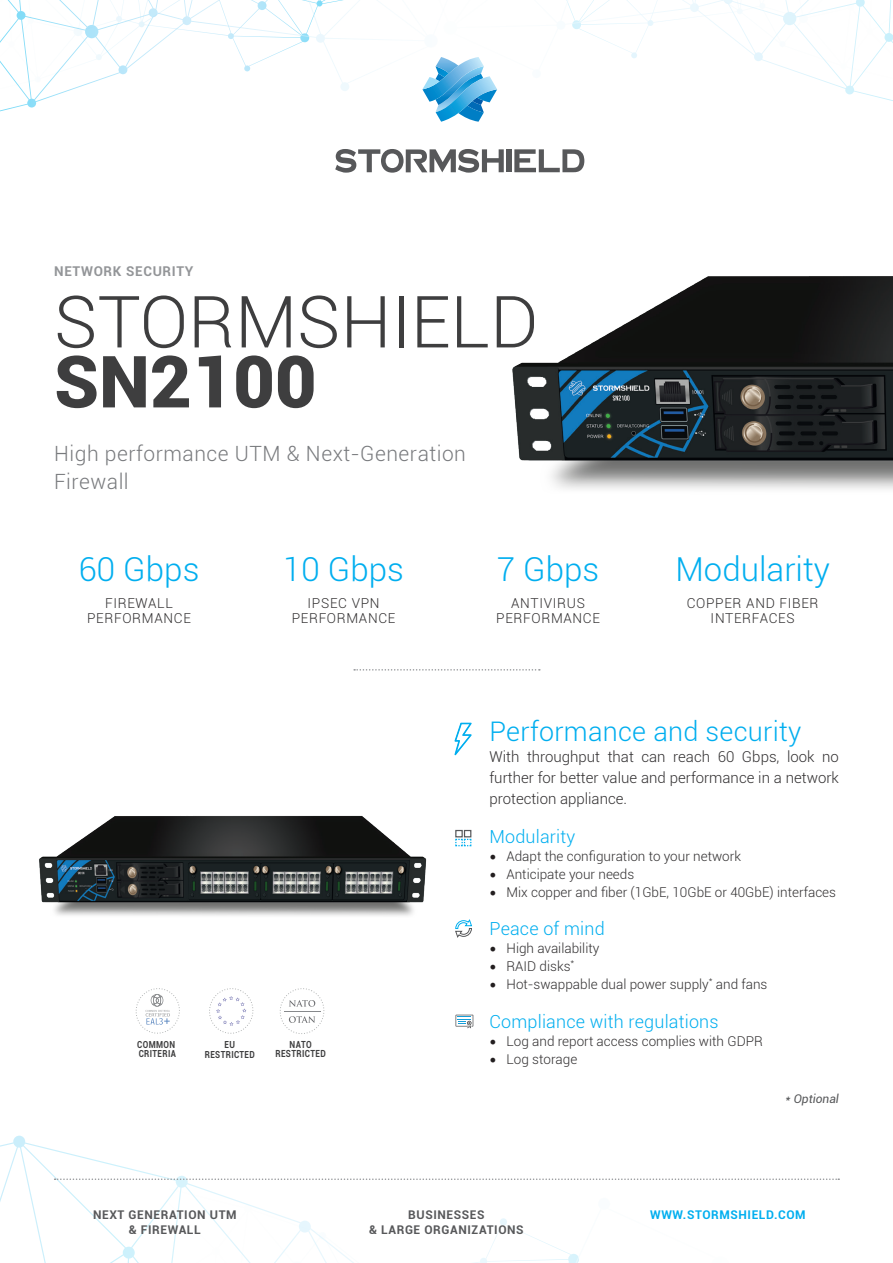
<style>
.page{position:relative;width:893px;height:1263px;background:#fff}
.page>*{position:absolute;margin:0;border:0;box-sizing:border-box;transform-origin:0 0}
.t1{font:300 72px "Roboto";color:#3e3e3f}
.t2{font:900 72px "Roboto";color:#3e3e3f}
.t3{font:300 33px "Roboto";color:#00aeef}
.t4{font:300 27px "Roboto";letter-spacing:.01em;color:#00aeef}
.t5{font:300 21px/28.2px "Roboto";letter-spacing:.025em;color:#787a7d}
.t6{font:300 18px "Roboto";letter-spacing:.01em;color:#00aeef}
.t7{font:300 15px/21px "Roboto";color:#312f30;text-align:justify}
.t8{font:300 13.65px/15px "Roboto";letter-spacing:.05em;color:#312f30;text-align:center}
.t9{font:300 13.5px "Roboto";color:#312f30}
.t10{font:700 13.5px "Roboto";letter-spacing:.05em;color:#939598}
.t11{font:700 12px/14.7px "Roboto";letter-spacing:.05em;color:#57585a;text-align:center}
.t12{font:700 12px "Roboto";letter-spacing:.05em;color:#00aeef}
.t13{font:italic 12px "Roboto";color:#57585a}
.t14{font:700 9.75px/9.4px "Roboto";letter-spacing:.05em;color:#3e3e3f;text-align:center;scale:.83 1}
.s1{font-family:"Minion Pro";font-weight:400;font-size:18px;color:#231f20}
</style>
<div class="page">
<svg style="left:0;top:0;width:308px;height:112px"></svg>
<svg style="left:0;top:1135px;width:840px;height:128px"></svg>
<div style="left:507px;top:149px;width:5px;height:23px;background:#57585a"></div>
<svg style="left:514px;top:149px;width:70px;height:23px"></svg>
<svg style="left:335px;top:149px;width:169px;height:23px"></svg>
<svg style="left:308px;top:0;width:585px;height:122px"></svg>
<svg style="left:55px;top:1178px;width:784px;height:2px"></svg>
<svg style="left:354px;top:669px;width:186px;height:2px"></svg>
<svg style="left:135px;top:988px;width:45px;height:46px"></svg>
<svg style="left:209px;top:988px;width:45px;height:46px"></svg>
<svg style="left:279px;top:988px;width:46px;height:46px"></svg>
<hr style="left:284px;top:1011px;width:36px;height:1px;background:#87898c">
<img style="left:39px;top:815px;width:388px;height:101px">
<img style="left:512px;top:276px;width:381px;height:213px">
<svg style="left:454px;top:723px;width:18px;height:32px"></svg>
<div style="left:455px;top:830px;width:8px;height:7px;border:1px solid #57585a"></div>
<div style="left:464px;top:830px;width:7px;height:7px;border:1px solid #57585a"></div>
<svg style="left:455px;top:838px;width:17px;height:8px"></svg>
<svg style="left:455px;top:1015px;width:18px;height:13px"></svg>
<svg style="left:455px;top:920px;width:17px;height:17px"></svg>
<p class="t10" style="left:54px;top:261px;width:141px">NETWORK SECURITY</p>
<h1 class="t1" style="left:54px;top:272px;width:486px">STORMSHIELD</h1>
<h1 class="t2" style="left:54px;top:331px;width:264px">SN2100</h1>
<h3 class="t5" style="left:54px;top:439px;width:413px">High performance UTM &amp; Next-Generation<br>Firewall</h3>
<h2 class="t3" style="left:79px;top:546px;width:122px">60 Gbps</h2>
<p class="t8" style="left:87px;top:595px;width:105px">FIREWALL<br>PERFORMANCE</p>
<h2 class="t3" style="left:283px;top:546px;width:122px">10 Gbps</h2>
<p class="t8" style="left:292px;top:595px;width:105px">IPSEC VPN<br>PERFORMANCE</p>
<h2 class="t3" style="left:497px;top:546px;width:104px">7 Gbps</h2>
<p class="t8" style="left:496px;top:595px;width:105px">ANTIVIRUS<br>PERFORMANCE</p>
<h2 class="t3" style="left:675px;top:546px;width:156px">Modularity</h2>
<p class="t8" style="left:687px;top:595px;width:133px">COPPER AND FIBER<br>INTERFACES</p>
<p class="t14" style="left:137px;top:1039px;width:48px;text-align:left">COMMON<br>CRITERIA</p>
<p class="t14" style="left:205px;top:1040px;width:62px">EU<br>RESTRICTED</p>
<p class="t14" style="left:275px;top:1039px;width:62px">NATO<br>RESTRICTED</p>
<h3 class="t4" style="left:489px;top:713px;width:313px">Performance and security</h3>
<p class="t7" style="left:489px;top:746px;width:351px">With throughput that can reach 60 Gbps, look no further for better value and performance in a network protection appliance.</p>
<h3 class="t6" style="left:489px;top:824px;width:87px">Modularity</h3>
<p class="t9" style="left:489px;top:847px;width:253px"><span class="s1">•</span> Adapt the configuration to your network</p>
<p class="t9" style="left:489px;top:865px;width:146px"><span class="s1">•</span> Anticipate your needs</p>
<p class="t9" style="left:489px;top:883px;width:348px"><span class="s1">•</span> Mix copper and fiber (1GbE, 10GbE or 40GbE) interfaces</p>
<h3 class="t6" style="left:489px;top:916px;width:117px">Peace of mind</h3>
<p class="t9" style="left:489px;top:939px;width:111px"><span class="s1">•</span> High availability</p>
<p class="t9" style="left:489px;top:957px;width:86px"><span class="s1">•</span> RAID disks<sup>*</sup></p>
<p class="t9" style="left:489px;top:975px;width:279px"><span class="s1">•</span> Hot-swappable dual power supply<sup>*</sup> and fans</p>
<h3 class="t6" style="left:489px;top:1009px;width:231px">Compliance with regulations</h3>
<p class="t9" style="left:489px;top:1032px;width:275px"><span class="s1">•</span> Log and report access complies with GDPR</p>
<p class="t9" style="left:489px;top:1050px;width:89px"><span class="s1">•</span> Log storage</p>
<p class="t13" style="left:785px;top:1090px;width:55px">* Optional</p>
<p class="t11" style="left:93px;top:1207px;width:145px">NEXT GENERATION UTM &amp; FIREWALL</p>
<p class="t11" style="left:369px;top:1207px;width:156px">BUSINESSES<br>&amp; LARGE ORGANIZATIONS</p>
<p class="t12" style="left:650px;top:1206px;width:157px">WWW.STORMSHIELD.COM</p>
</div>
